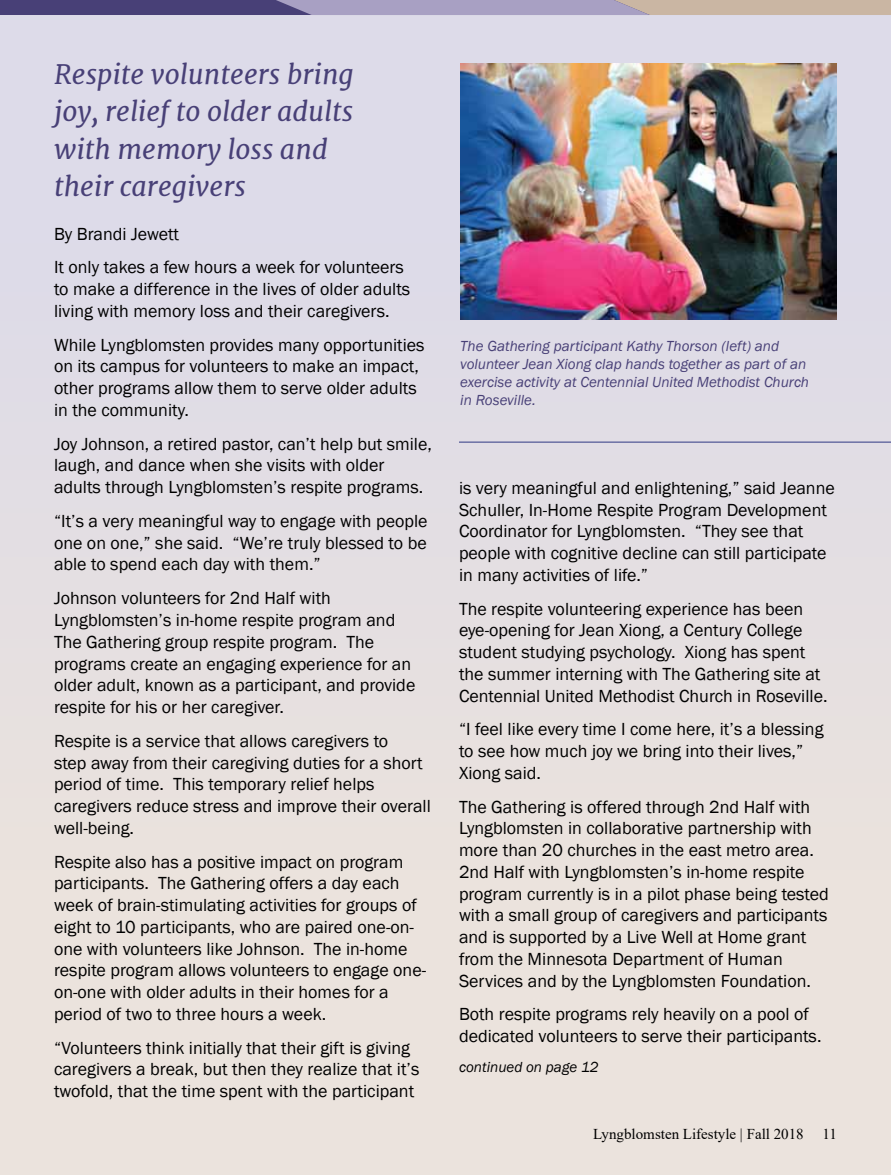
<style>
.page{position:relative;width:891px;height:1175px;background:#fff}
.page>*{position:absolute;margin:0;border:0;box-sizing:border-box;transform-origin:0 0}
.t1{font:italic 27px/37.5px "Merriweather";color:#484077}
.t2{font:18px/21.8px "Franklin Gothic";color:#000}
.t3{font:italic 15px/18px "Franklin Gothic";color:#484077}
.t4{font:15px "Times New Roman";color:#000}
.t5{font:italic 15px "Franklin Gothic";color:#000}
</style>
<div class="page">
<div style="left:0;top:0;width:891px;height:1174px;background:#e6e0e1"></div>
<svg style="left:0;top:0;width:891px;height:15px;background:#9286a0"></svg>
<img style="left:460px;top:63px;width:377px;height:257px">
<hr style="left:459px;top:441px;width:432px;height:2px;background:#6a6fa4">
<h1 class="t1" style="left:54px;top:55px;width:301px">Respite volunteers bring joy, relief to older adults with memory loss and their caregivers</h1>
<p class="t2" style="left:54px;top:217px;width:351px;line-height:33.8px">By Brandi Jewett<br>It only takes a few hours a week for volunteers</p>
<p class="t2" style="left:54px;top:279px;width:358px">to make a difference in the lives of older adults living with memory loss and their caregivers.</p>
<p class="t2" style="left:54px;top:334px;width:372px">While Lyngblomsten provides many opportunities on its campus for volunteers to make an impact, other programs allow them to serve older adults in the community.</p>
<p class="t2" style="left:54px;top:433px;width:379px">Joy Johnson, a retired pastor, can’t help but smile, laugh, and dance when she visits with older adults through Lyngblomsten’s respite programs.</p>
<p class="t2" style="left:54px;top:510px;width:375px;text-align:justify">“It’s a very meaningful way to engage with people one on one,” she said. “We’re truly blessed to be able to spend each day with them.”</p>
<p class="t2" style="left:54px;top:588px;width:363px">Johnson volunteers for 2nd Half with Lyngblomsten’s in-home respite program and The Gathering group respite program. The programs create an engaging experience for an older adult, known as a participant, and provide respite for his or her caregiver.</p>
<p class="t2" style="left:54px;top:730px;width:378px">Respite is a service that allows caregivers to<br>step away from their caregiving duties for a short period of time. This temporary relief helps caregivers reduce stress and improve their overall well-being.</p>
<p class="t2" style="left:54px;top:851px;width:374px">Respite also has a positive impact on program participants. The Gathering offers a day each week of brain-stimulating activities for groups of eight to 10 participants, who are paired one-on&shy;one with volunteers like Johnson. The in-home respite program allows volunteers to engage one&shy;on-one with older adults in their homes for a period of two to three hours a week.</p>
<p class="t2" style="left:54px;top:1037px;width:367px">“Volunteers think initially that their gift is giving caregivers a break, but then they realize that it’s twofold, that the time spent with the participant</p>
<p class="t3" style="left:460px;top:337px;width:350px">The Gathering participant Kathy Thorson (left) and volunteer Jean Xiong clap hands together as part of an exercise activity at Centennial United Methodist Church in Roseville.</p>
<p class="t2" style="left:459px;top:477px;width:377px">is very meaningful and enlightening,” said Jeanne Schuller, In-Home Respite Program Development Coordinator for Lyngblomsten. “They see that people with cognitive decline can still participate in many activities of life.”</p>
<p class="t2" style="left:459px;top:598px;width:370px">The respite volunteering experience has been eye-opening for Jean Xiong, a Century College student studying psychology. Xiong has spent the summer interning with The Gathering site at Centennial United Methodist Church in Roseville.</p>
<p class="t2" style="left:459px;top:719px;width:366px">“I feel like every time I come here, it’s a blessing to see how much joy we bring into their lives,”<br>Xiong said.</p>
<p class="t2" style="left:459px;top:796px;width:371px">The Gathering is offered through 2nd Half with Lyngblomsten in collaborative partnership with more than 20 churches in the east metro area.<br>2nd Half with Lyngblomsten’s in-home respite program currently is in a pilot phase being tested with a small group of caregivers and participants and is supported by a Live Well at Home grant from the Minnesota Department of Human Services and by the Lyngblomsten Foundation.</p>
<p class="t2" style="left:459px;top:1004px;width:364px">Both respite programs rely heavily on a pool of dedicated volunteers to serve their participants.</p>
<p class="t5" style="left:459px;top:1057px;width:141px">continued on page 12</p>
<p class="t4" style="left:593px;top:1123px;width:212px">Lyngblomsten Lifestyle | Fall 2018</p>
<p class="t4" style="left:823px;top:1123px;width:16px">11</p>
</div>
